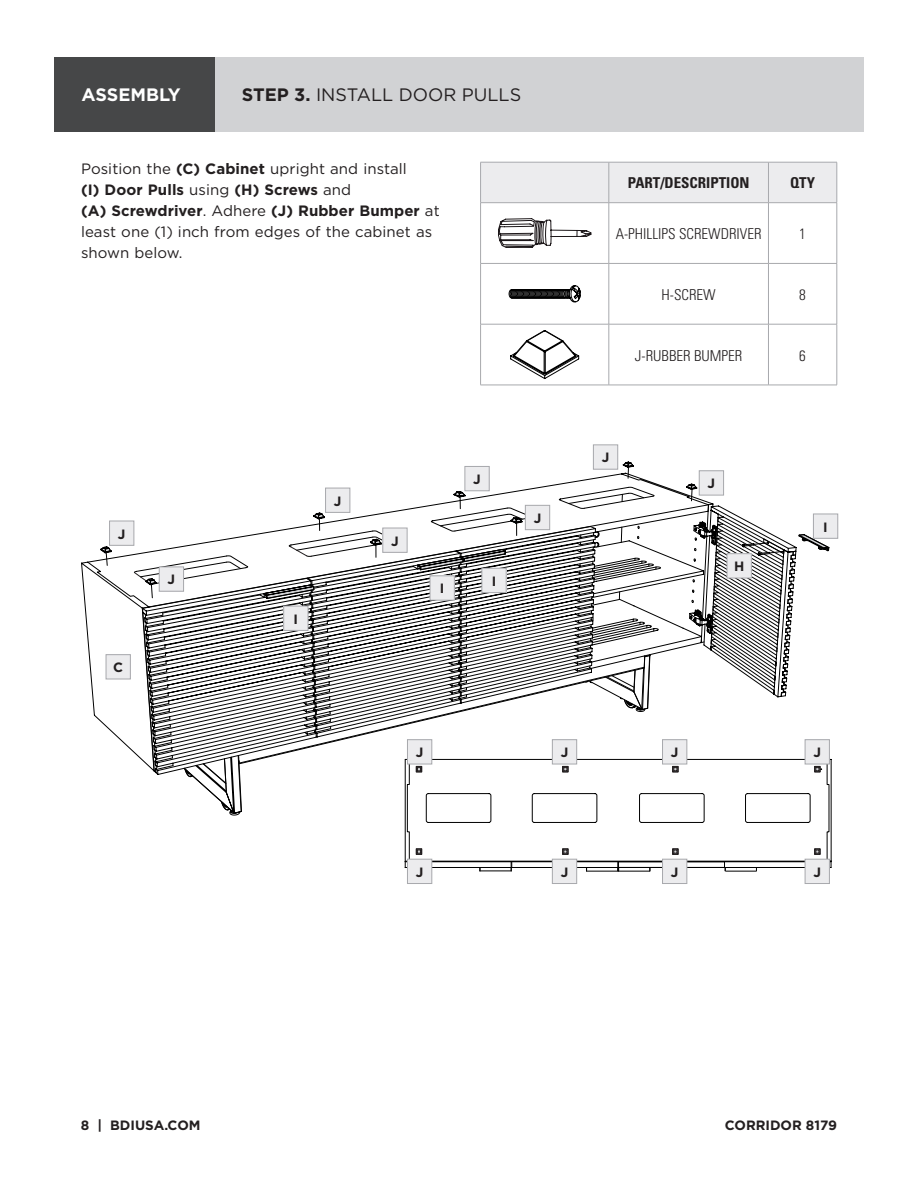
<style>
.page{position:relative;width:918px;height:1188px;background:#fff}
.page>*{position:absolute;margin:0;border:0;box-sizing:border-box;transform-origin:0 0}
.t1{font:18px "Gotham";color:#231f20}
.t2{font:700 18px "Gotham";color:#fff}
.t3{font:15px/21px "Gotham";letter-spacing:.005em;color:#231f20}
.t4{font:300 condensed 15px "Univers";color:#231f20}
.t5{font:700 condensed 15px "Univers";color:#231f20}
.t6{font:700 13.5px "Gotham";color:#231f20}
.s1{font-weight:700}
</style>
<div class="page">
<svg style="left:406px;top:759px;width:426px;height:112px"></svg>
<hr style="left:405px;top:759px;width:1px;height:109px;background:#000">
<hr style="left:480px;top:871px;width:31px;height:1px;background:#000">
<hr style="left:587px;top:871px;width:31px;height:1px;background:#000">
<hr style="left:726px;top:871px;width:30px;height:1px;background:#000">
<hr style="left:619px;top:871px;width:31px;height:1px;background:#000">
<hr style="left:405px;top:867px;width:106px;height:1px;background:#000">
<hr style="left:405px;top:861px;width:426px;height:1px;background:#000">
<hr style="left:405px;top:862px;width:106px;height:1px;background:#000">
<hr style="left:619px;top:862px;width:212px;height:1px;background:#000">
<hr style="left:512px;top:862px;width:106px;height:1px;background:#000">
<hr style="left:619px;top:867px;width:212px;height:1px;background:#000">
<hr style="left:512px;top:867px;width:106px;height:1px;background:#000">
<svg style="left:416px;top:849px;width:6px;height:6px"></svg>
<svg style="left:562px;top:849px;width:6px;height:6px"></svg>
<svg style="left:672px;top:849px;width:6px;height:6px"></svg>
<svg style="left:814px;top:849px;width:6px;height:6px"></svg>
<svg style="left:81px;top:520px;width:53px;height:233px"></svg>
<svg style="left:100px;top:544px;width:12px;height:22px"></svg>
<svg style="left:134px;top:460px;width:695px;height:354px"></svg>
<div style="left:54px;top:57px;width:810px;height:74px;background:#d1d2d4"></div>
<div style="left:481px;top:163px;width:356px;height:39px;background:#ececee"></div>
<svg style="left:481px;top:203px;width:356px;height:182px"></svg>
<hr style="left:480px;top:162px;width:129px;height:1px;background:#a8a9ad">
<hr style="left:480px;top:162px;width:1px;height:40px;background:#a8a9ad">
<hr style="left:609px;top:162px;width:159px;height:1px;background:#a8a9ad">
<hr style="left:609px;top:162px;width:1px;height:40px;background:#a8a9ad">
<hr style="left:768px;top:162px;width:69px;height:1px;background:#a8a9ad">
<hr style="left:768px;top:162px;width:1px;height:40px;background:#a8a9ad">
<hr style="left:837px;top:162px;width:1px;height:40px;background:#a8a9ad">
<hr style="left:480px;top:202px;width:129px;height:1px;background:#a8a9ad">
<hr style="left:480px;top:203px;width:1px;height:60px;background:#a8a9ad">
<hr style="left:609px;top:202px;width:159px;height:1px;background:#a8a9ad">
<hr style="left:609px;top:203px;width:1px;height:60px;background:#a8a9ad">
<hr style="left:480px;top:264px;width:1px;height:60px;background:#a8a9ad">
<hr style="left:609px;top:264px;width:1px;height:60px;background:#a8a9ad">
<hr style="left:480px;top:324px;width:1px;height:61px;background:#a8a9ad">
<hr style="left:609px;top:324px;width:1px;height:61px;background:#a8a9ad">
<hr style="left:768px;top:202px;width:69px;height:1px;background:#a8a9ad">
<hr style="left:768px;top:203px;width:1px;height:60px;background:#a8a9ad">
<hr style="left:768px;top:264px;width:1px;height:60px;background:#a8a9ad">
<hr style="left:768px;top:324px;width:1px;height:61px;background:#a8a9ad">
<hr style="left:837px;top:203px;width:1px;height:60px;background:#a8a9ad">
<hr style="left:837px;top:264px;width:1px;height:60px;background:#a8a9ad">
<hr style="left:837px;top:324px;width:1px;height:61px;background:#a8a9ad">
<hr style="left:480px;top:263px;width:129px;height:1px;background:#a8a9ad">
<hr style="left:609px;top:263px;width:159px;height:1px;background:#a8a9ad">
<hr style="left:480px;top:324px;width:129px;height:1px;background:#a8a9ad">
<hr style="left:609px;top:324px;width:159px;height:1px;background:#a8a9ad">
<hr style="left:480px;top:385px;width:129px;height:1px;background:#a8a9ad">
<hr style="left:609px;top:385px;width:159px;height:1px;background:#a8a9ad">
<hr style="left:768px;top:263px;width:69px;height:1px;background:#a8a9ad">
<hr style="left:768px;top:324px;width:69px;height:1px;background:#a8a9ad">
<hr style="left:768px;top:385px;width:69px;height:1px;background:#a8a9ad">
<svg style="left:498px;top:218px;width:94px;height:30px"></svg>
<svg style="left:509px;top:285px;width:72px;height:18px"></svg>
<svg style="left:510px;top:330px;width:69px;height:49px"></svg>
<div style="left:106px;top:655px;width:24px;height:24px;background:#ececee"></div>
<div style="left:106px;top:654px;width:25px;height:25px;border:1px solid #a8a9ad"></div>
<div style="left:110px;top:521px;width:24px;height:24px;background:#ececee"></div>
<div style="left:109px;top:521px;width:25px;height:25px;border:1px solid #a8a9ad"></div>
<div style="left:326px;top:488px;width:24px;height:24px;background:#ececee"></div>
<div style="left:325px;top:488px;width:25px;height:25px;border:1px solid #a8a9ad"></div>
<div style="left:465px;top:466px;width:24px;height:25px;background:#ececee"></div>
<div style="left:465px;top:466px;width:24px;height:25px;border:1px solid #a8a9ad"></div>
<div style="left:593px;top:445px;width:25px;height:24px;background:#ececee"></div>
<div style="left:593px;top:445px;width:25px;height:24px;border:1px solid #a8a9ad"></div>
<div style="left:159px;top:567px;width:25px;height:24px;background:#ececee"></div>
<div style="left:159px;top:567px;width:25px;height:24px;border:1px solid #a8a9ad"></div>
<div style="left:383px;top:528px;width:24px;height:24px;background:#ececee"></div>
<div style="left:383px;top:528px;width:24px;height:25px;border:1px solid #a8a9ad"></div>
<div style="left:525px;top:505px;width:25px;height:25px;background:#ececee"></div>
<div style="left:525px;top:505px;width:25px;height:25px;border:1px solid #a8a9ad"></div>
<div style="left:699px;top:471px;width:25px;height:24px;background:#ececee"></div>
<div style="left:699px;top:471px;width:25px;height:24px;border:1px solid #a8a9ad"></div>
<div style="left:813px;top:514px;width:25px;height:24px;background:#ececee"></div>
<div style="left:813px;top:514px;width:25px;height:24px;border:1px solid #a8a9ad"></div>
<div style="left:727px;top:554px;width:24px;height:24px;background:#ececee"></div>
<div style="left:727px;top:554px;width:25px;height:24px;border:1px solid #a8a9ad"></div>
<div style="left:407px;top:740px;width:25px;height:24px;background:#ececee"></div>
<div style="left:407px;top:740px;width:25px;height:24px;border:1px solid #a8a9ad"></div>
<div style="left:407px;top:859px;width:25px;height:25px;background:#ececee"></div>
<div style="left:407px;top:859px;width:25px;height:25px;border:1px solid #a8a9ad"></div>
<div style="left:552px;top:740px;width:25px;height:24px;background:#ececee"></div>
<div style="left:552px;top:740px;width:25px;height:24px;border:1px solid #a8a9ad"></div>
<div style="left:552px;top:859px;width:25px;height:25px;background:#ececee"></div>
<div style="left:552px;top:859px;width:25px;height:25px;border:1px solid #a8a9ad"></div>
<div style="left:663px;top:740px;width:24px;height:24px;background:#ececee"></div>
<div style="left:662px;top:740px;width:25px;height:24px;border:1px solid #a8a9ad"></div>
<div style="left:663px;top:859px;width:24px;height:25px;background:#ececee"></div>
<div style="left:662px;top:859px;width:25px;height:25px;border:1px solid #a8a9ad"></div>
<div style="left:805px;top:740px;width:24px;height:24px;background:#ececee"></div>
<div style="left:805px;top:740px;width:25px;height:24px;border:1px solid #a8a9ad"></div>
<div style="left:805px;top:859px;width:24px;height:25px;background:#ececee"></div>
<div style="left:805px;top:859px;width:25px;height:25px;border:1px solid #a8a9ad"></div>
<div style="left:54px;top:57px;width:161px;height:74px;background:#464748"></div>
<div style="left:482px;top:568px;width:24px;height:25px;background:#ececee"></div>
<div style="left:482px;top:568px;width:24px;height:25px;border:1px solid #a8a9ad"></div>
<div style="left:430px;top:576px;width:24px;height:24px;background:#ececee"></div>
<div style="left:430px;top:576px;width:25px;height:24px;border:1px solid #a8a9ad"></div>
<div style="left:284px;top:606px;width:24px;height:24px;background:#ececee"></div>
<div style="left:284px;top:606px;width:24px;height:25px;border:1px solid #a8a9ad"></div>
<p class="t2" style="left:81px;top:83px;width:101px">ASSEMBLY</p>
<p class="t1" style="left:242px;top:83px;width:281px"><span class="s1">STEP 3.</span> INSTALL DOOR PULLS</p>
<p class="t3" style="left:81px;top:158px;width:360px">Position the <span class="s1">(C) Cabinet</span> upright and install<br><span class="s1">(I) Door Pulls</span> using <span class="s1">(H) Screws</span> and<br><span class="s1">(A) Screwdriver</span>. Adhere <span class="s1">(J) Rubber Bumper</span> at least one (1) inch from edges of the cabinet as shown below.</p>
<p class="t5" style="left:628px;top:174px;width:123px">PART/DESCRIPTION</p>
<p class="t5" style="left:790px;top:174px;width:27px">QTY</p>
<p class="t4" style="left:616px;top:225px;width:147px">A-PHILLIPS SCREWDRIVER</p>
<p class="t4" style="left:799px;top:225px;width:8px">1</p>
<p class="t4" style="left:662px;top:285px;width:56px">H-SCREW</p>
<p class="t4" style="left:799px;top:285px;width:8px">8</p>
<p class="t4" style="left:635px;top:346px;width:109px">J-RUBBER BUMPER</p>
<p class="t4" style="left:799px;top:346px;width:8px">6</p>
<p class="t6" style="left:118px;top:525px;width:9px">J</p>
<p class="t6" style="left:113px;top:659px;width:11px">C</p>
<p class="t6" style="left:168px;top:571px;width:9px">J</p>
<p class="t6" style="left:334px;top:492px;width:9px">J</p>
<p class="t6" style="left:294px;top:610px;width:6px">I</p>
<p class="t6" style="left:391px;top:532px;width:9px">J</p>
<p class="t6" style="left:473px;top:470px;width:9px">J</p>
<p class="t6" style="left:440px;top:580px;width:6px">I</p>
<p class="t6" style="left:492px;top:572px;width:6px">I</p>
<p class="t6" style="left:534px;top:509px;width:9px">J</p>
<p class="t6" style="left:602px;top:449px;width:9px">J</p>
<p class="t6" style="left:416px;top:744px;width:9px">J</p>
<p class="t6" style="left:561px;top:744px;width:9px">J</p>
<p class="t6" style="left:708px;top:475px;width:9px">J</p>
<p class="t6" style="left:734px;top:558px;width:12px">H</p>
<p class="t6" style="left:671px;top:744px;width:9px">J</p>
<p class="t6" style="left:823px;top:518px;width:6px">I</p>
<p class="t6" style="left:813px;top:744px;width:9px">J</p>
<p class="t6" style="left:416px;top:863px;width:9px">J</p>
<p class="t6" style="left:561px;top:863px;width:9px">J</p>
<p class="t6" style="left:671px;top:863px;width:9px">J</p>
<p class="t6" style="left:813px;top:863px;width:9px">J</p>
<p class="t6" style="left:81px;top:1117px;width:121px">8 | BDIUSA.COM</p>
<p class="t6" style="left:725px;top:1117px;width:114px">CORRIDOR 8179</p>
</div>
